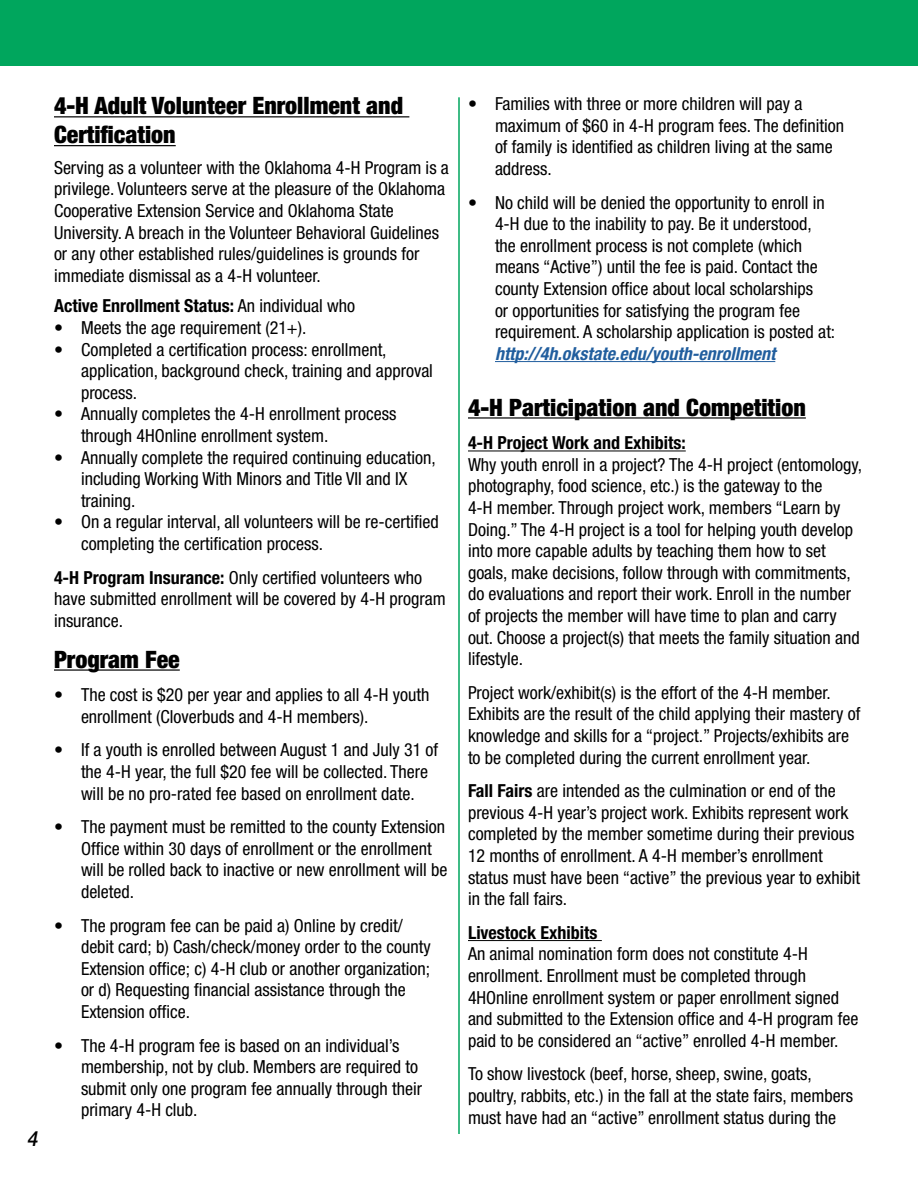
<style>
.page{position:relative;width:918px;height:1188px;background:#fff}
.page>*{position:absolute;margin:0;border:0;box-sizing:border-box;transform-origin:0 0}
.t1{font:900 condensed 24px/28.8px "Helvetica Neue LT Std";color:#000}
.t2{font:italic 500 21px "Helvetica Neue LT Std";color:#000;scale:.9 1}
.t3{font:condensed 18px/21.6px "Helvetica Neue LT Std";color:#000}
.t4{font:700 condensed 18px "Helvetica Neue LT Std";color:#000}
.t5{font:italic 700 condensed 18px "Helvetica Neue LT Std";color:#215e9e}
.s1{font-weight:400}
.s2{font-weight:700}
</style>
<div class="page">
<div style="left:0;top:0;width:918px;height:66px;background:#00a65d"></div>
<hr style="left:54px;top:116px;width:355px;height:1px;background:#000">
<hr style="left:54px;top:145px;width:122px;height:1px;background:#000">
<hr style="left:54px;top:669px;width:126px;height:2px;background:#000">
<hr style="left:495px;top:361px;width:280px;height:1px;background:#215e9e">
<hr style="left:468px;top:417px;width:338px;height:2px;background:#000">
<hr style="left:468px;top:451px;width:218px;height:1px;background:#000">
<hr style="left:468px;top:940px;width:134px;height:1px;background:#000">
<hr style="left:458px;top:97px;width:2px;height:1037px;background:#00a65d">
<p class="t2" style="left:28px;top:1126px;width:13px">4</p>
<h1 class="t1" style="left:54px;top:91px;width:351px">4-H Adult Volunteer Enrollment and<br>Certification</h1>
<p class="t3" style="left:54px;top:157px;width:396px">Serving as a volunteer with the Oklahoma 4-H Program is a privilege. Volunteers serve at the pleasure of the Oklahoma Cooperative Extension Service and Oklahoma State University. A breach in the Volunteer Behavioral Guidelines or any other established rules/guidelines is grounds for immediate dismissal as a 4-H volunteer.</p>
<p class="t4" style="left:54px;top:295px;width:303px">Active Enrollment Status: <span class="s1">An individual who</span></p>
<p class="t3" style="left:54px;top:317px;width:254px">• Meets the age requirement (21+).</p>
<p class="t3" style="left:81px;top:338px;width:354px;text-indent:-27px">• Completed a certification process: enrollment, application, background check, training and approval process.</p>
<p class="t3" style="left:81px;top:403px;width:317px;text-indent:-27px">• Annually completes the 4-H enrollment process through 4HOnline enrollment system.</p>
<p class="t3" style="left:81px;top:446px;width:356px;text-indent:-27px">• Annually complete the required continuing education, including Working With Minors and Title VII and IX training.</p>
<p class="t3" style="left:81px;top:511px;width:359px;text-indent:-27px">• On a regular interval, all volunteers will be re-certified completing the certification process.</p>
<p class="t3" style="left:54px;top:566px;width:393px"><span class="s2">4-H Program Insurance:</span> Only certified volunteers who have submitted enrollment will be covered by 4-H program insurance.</p>
<h1 class="t1" style="left:54px;top:644px;width:127px">Program Fee</h1>
<p class="t3" style="left:81px;top:684px;width:350px;text-indent:-27px">• The cost is $20 per year and applies to all 4-H youth enrollment (Cloverbuds and 4-H members).</p>
<p class="t3" style="left:81px;top:739px;width:359px;text-indent:-27px">• If a youth is enrolled between August 1 and July 31 of the 4-H year, the full $20 fee will be collected. There will be no pro-rated fee based on enrollment date.</p>
<p class="t3" style="left:81px;top:816px;width:368px;text-indent:-27px">• The payment must be remitted to the county Extension Office within 30 days of enrollment or the enrollment will be rolled back to inactive or new enrollment will be deleted.</p>
<p class="t3" style="left:81px;top:914px;width:351px;text-indent:-27px">• The program fee can be paid a) Online by credit/ debit card; b) Cash/check/money order to the county Extension office; c) 4-H club or another organization; or d) Requesting financial assistance through the Extension office.</p>
<p class="t3" style="left:81px;top:1034px;width:343px;text-indent:-27px">• The 4-H program fee is based on an individual’s membership, not by club. Members are required to submit only one program fee annually through their primary 4-H club.</p>
<p class="t3" style="left:495px;top:93px;width:351px;text-indent:-27px">• Families with three or more children will pay a maximum of $60 in 4-H program fees. The definition of family is identified as children living at the same address.</p>
<p class="t3" style="left:495px;top:191px;width:342px;text-indent:-27px">• No child will be denied the opportunity to enroll in 4-H due to the inability to pay. Be it understood, the enrollment process is not complete (which means “Active”) until the fee is paid. Contact the county Extension office about local scholarships<br>or opportunities for satisfying the program fee requirement. A scholarship application is posted at:</p>
<p class="t5" style="left:495px;top:342px;width:282px">http://4h.okstate.edu/youth-enrollment</p>
<h1 class="t1" style="left:468px;top:392px;width:339px">4-H Participation and Competition</h1>
<p class="t4" style="left:468px;top:432px;width:219px">4-H Project Work and Exhibits:</p>
<p class="t3" style="left:468px;top:453px;width:396px">Why youth enroll in a project? The 4-H project (entomology, photography, food science, etc.) is the gateway to the<br>4-H member. Through project work, members “Learn by Doing.” The 4-H project is a tool for helping youth develop into more capable adults by teaching them how to set goals, make decisions, follow through with commitments, do evaluations and report their work. Enroll in the number of projects the member will have time to plan and carry out. Choose a project(s) that meets the family situation and lifestyle.</p>
<p class="t3" style="left:468px;top:681px;width:394px">Project work/exhibit(s) is the effort of the 4-H member.<br>Exhibits are the result of the child applying their mastery of knowledge and skills for a “project.” Projects/exhibits are to be completed during the current enrollment year.</p>
<p class="t3" style="left:468px;top:780px;width:394px"><span class="s2">Fall Fairs</span> are intended as the culmination or end of the previous 4-H year’s project work. Exhibits represent work completed by the member sometime during their previous 12 months of enrollment. A 4-H member’s enrollment status must have been “active” the previous year to exhibit in the fall fairs.</p>
<p class="t4" style="left:468px;top:921px;width:131px">Livestock Exhibits</p>
<p class="t3" style="left:468px;top:943px;width:392px">An animal nomination form does not constitute 4-H enrollment. Enrollment must be completed through 4HOnline enrollment system or paper enrollment signed and submitted to the Extension office and 4-H program fee paid to be considered an “active” enrolled 4-H member.</p>
<p class="t3" style="left:468px;top:1063px;width:387px">To show livestock (beef, horse, sheep, swine, goats, poultry, rabbits, etc.) in the fall at the state fairs, members must have had an “active” enrollment status during the</p>
</div>
